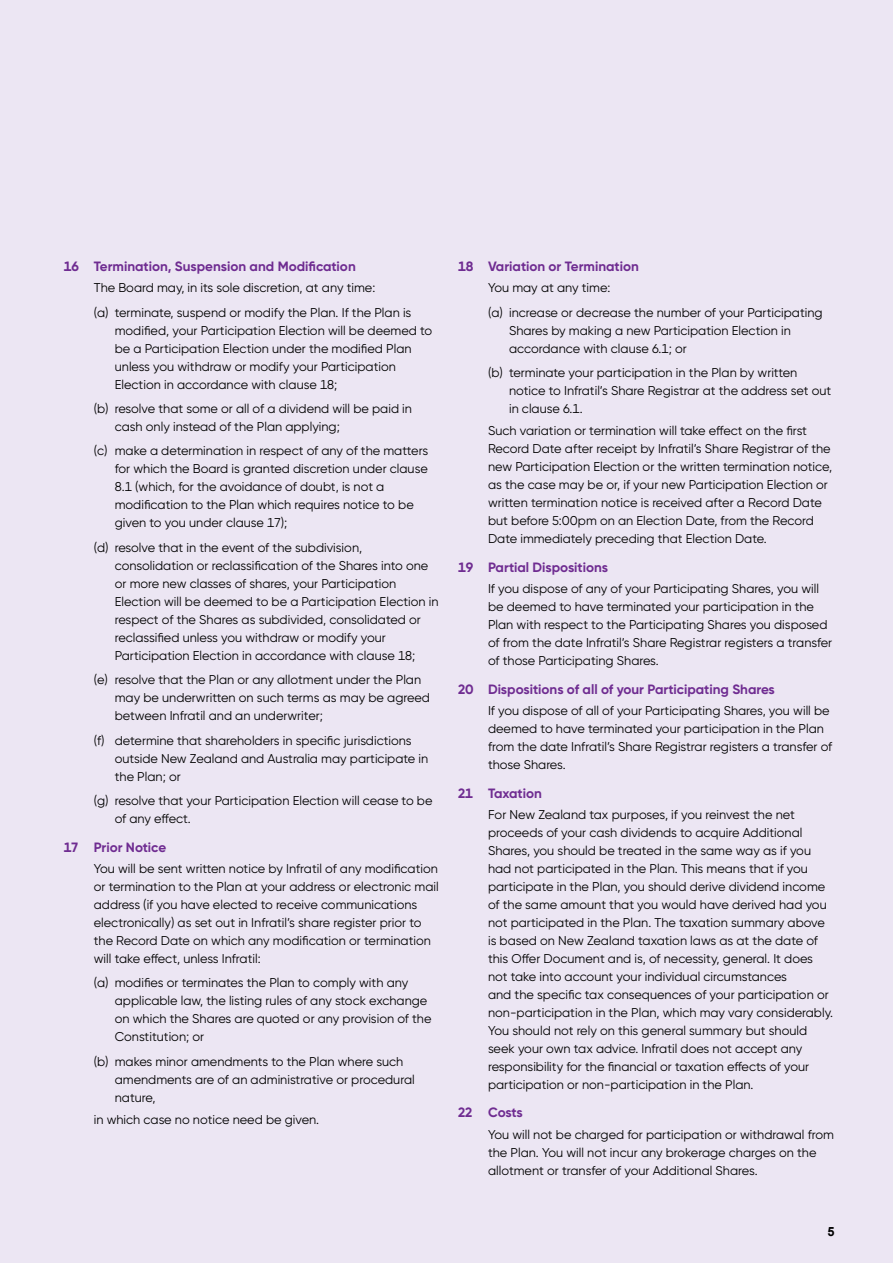
<style>
.page{position:relative;width:893px;height:1263px;background:#ece6f3}
.page>*{position:absolute;margin:0;border:0;box-sizing:border-box;transform-origin:0 0}
.t1{font:700 13.5px "Gilroy";color:#6f2c91}
.t2{font:12.75px/18px "Gilroy";color:#000}
.t3{font:700 12.75px "Arial";color:#000}
</style>
<div class="page">
<p class="t1" style="left:64px;top:258px;width:293px">16 Termination, Suspension and Modification</p>
<p class="t2" style="left:94px;top:275px;width:319px;line-height:24.5px">The Board may, in its sole discretion, at any time:<br>(a) terminate, suspend or modify the Plan. If the Plan is</p>
<p class="t2" style="left:115px;top:321px;width:319px">modified, your Participation Election will be deemed to be a Participation Election under the modified Plan unless you withdraw or modify your Participation Election in accordance with clause 18;</p>
<p class="t2" style="left:115px;top:399px;width:299px;text-indent:-21px">(b) resolve that some or all of a dividend will be paid in cash only instead of the Plan applying;</p>
<p class="t2" style="left:115px;top:442px;width:315px;text-indent:-21px">(c) make a determination in respect of any of the matters for which the Board is granted discretion under clause 8.1 (which, for the avoidance of doubt, is not a modification to the Plan which requires notice to be given to you under clause 17);</p>
<p class="t2" style="left:115px;top:538px;width:325px;text-indent:-21px">(d) resolve that in the event of the subdivision, consolidation or reclassification of the Shares into one or more new classes of shares, your Participation Election will be deemed to be a Participation Election in respect of the Shares as subdivided, consolidated or reclassified unless you withdraw or modify your Participation Election in accordance with clause 18;</p>
<p class="t2" style="left:115px;top:671px;width:317px;text-indent:-21px">(e) resolve that the Plan or any allotment under the Plan may be underwritten on such terms as may be agreed between Infratil and an underwriter;</p>
<p class="t2" style="left:115px;top:731px;width:315px;text-indent:-21px">(f) determine that shareholders in specific jurisdictions outside New Zealand and Australia may participate in the Plan; or</p>
<p class="t2" style="left:115px;top:791px;width:319px;text-indent:-21px">(g) resolve that your Participation Election will cease to be of any effect.</p>
<p class="t1" style="left:64px;top:838px;width:104px">17 Prior Notice</p>
<p class="t2" style="left:94px;top:859px;width:346px">You will be sent written notice by Infratil of any modification or termination to the Plan at your address or electronic mail address (if you have elected to receive communications electronically) as set out in Infratil’s share register prior to the Record Date on which any modification or termination will take effect, unless Infratil:</p>
<p class="t2" style="left:115px;top:973px;width:318px;text-indent:-21px">(a) modifies or terminates the Plan to comply with any applicable law, the listing rules of any stock exchange on which the Shares are quoted or any provision of the Constitution; or</p>
<p class="t2" style="left:115px;top:1052px;width:301px;text-indent:-21px">(b) makes minor amendments to the Plan where such amendments are of an administrative or procedural nature,</p>
<p class="t2" style="left:94px;top:1110px;width:227px">in which case no notice need be given.</p>
<p class="t1" style="left:458px;top:258px;width:182px">18 Variation or Termination</p>
<p class="t2" style="left:488px;top:275px;width:336px;line-height:24.5px">You may at any time:<br>(a) increase or decrease the number of your Participating</p>
<p class="t2" style="left:509px;top:321px;width:283px">Shares by making a new Participation Election in accordance with clause 6.1; or</p>
<p class="t2" style="left:509px;top:363px;width:324px;text-indent:-21px">(b) terminate your participation in the Plan by written notice to Infratil’s Share Registrar at the address set out in clause 6.1.</p>
<p class="t2" style="left:488px;top:422px;width:346px">Such variation or termination will take effect on the first Record Date after receipt by Infratil’s Share Registrar of the new Participation Election or the written termination notice, as the case may be or, if your new Participation Election or written termination notice is received after a Record Date but before 5:00pm on an Election Date, from the Record Date immediately preceding that Election Date.</p>
<p class="t1" style="left:458px;top:559px;width:152px">19 Partial Dispositions</p>
<p class="t2" style="left:488px;top:579px;width:346px">If you dispose of any of your Participating Shares, you will be deemed to have terminated your participation in the Plan with respect to the Participating Shares you disposed of from the date Infratil’s Share Registrar registers a transfer of those Participating Shares.</p>
<p class="t1" style="left:458px;top:681px;width:318px">20 Dispositions of all of your Participating Shares</p>
<p class="t2" style="left:488px;top:701px;width:346px">If you dispose of all of your Participating Shares, you will be deemed to have terminated your participation in the Plan from the date Infratil’s Share Registrar registers a transfer of those Shares.</p>
<p class="t1" style="left:458px;top:784px;width:85px">21 Taxation</p>
<p class="t2" style="left:488px;top:805px;width:346px">For New Zealand tax purposes, if you reinvest the net proceeds of your cash dividends to acquire Additional Shares, you should be treated in the same way as if you had not participated in the Plan. This means that if you participate in the Plan, you should derive dividend income of the same amount that you would have derived had you not participated in the Plan. The taxation summary above is based on New Zealand taxation laws as at the date of this Offer Document and is, of necessity, general. It does not take into account your individual circumstances<br>and the specific tax consequences of your participation or non-participation in the Plan, which may vary considerably.<br>You should not rely on this general summary but should seek your own tax advice. Infratil does not accept any responsibility for the financial or taxation effects of your participation or non-participation in the Plan.</p>
<p class="t1" style="left:458px;top:1104px;width:66px">22 Costs</p>
<p class="t2" style="left:488px;top:1125px;width:347px">You will not be charged for participation or withdrawal from the Plan. You will not incur any brokerage charges on the allotment or transfer of your Additional Shares.</p>
<p class="t3" style="left:827px;top:1223px;width:9px">5</p>
</div>
